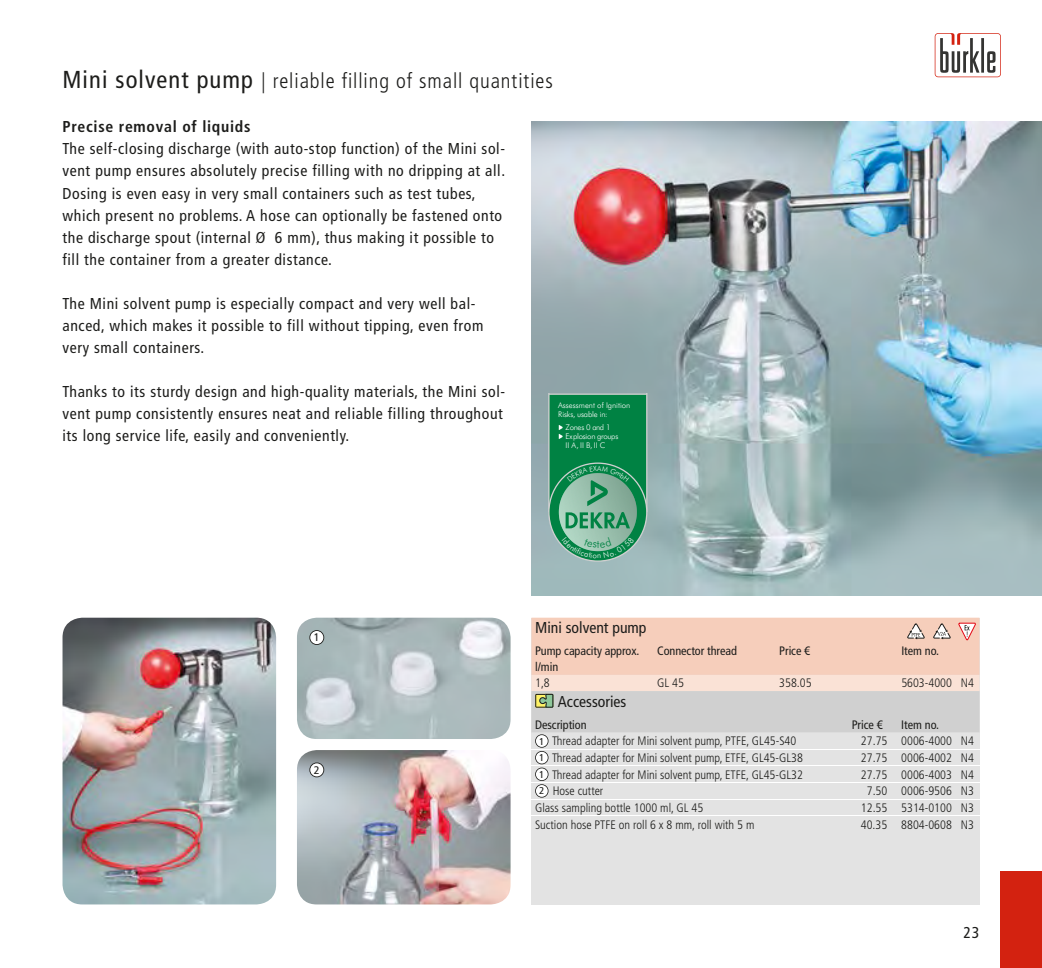
<style>
.page{position:relative;width:1042px;height:968px;background:#fff}
.page>*{position:absolute;margin:0;border:0;box-sizing:border-box;transform-origin:0 0}
.t1{font:300 condensed 21px "Frutiger";letter-spacing:.045em;color:#1d1d1b}
.t2{font:condensed 15.75px/22.1px "Frutiger";letter-spacing:.04em;color:#1d1d1b}
.t3{font:condensed 15.75px "Frutiger";color:#1d1d1b}
.t4{font:700 condensed 15.75px "Frutiger";letter-spacing:.045em;color:#1d1d1b}
.t5{font:300 condensed 12.25px "Frutiger";color:#1d1d1b}
.t6{font:condensed 12.25px/15.8px "Frutiger";letter-spacing:-.005em;color:#1d1d1b}
.t7{font:condensed 11.03px "Frutiger";color:#1d1d1b;scale:1.11 1}
.t8{font:condensed 9.97px/16.6px "Frutiger";color:#1d1d1b;text-align:justify;scale:1.11 1}
.t9{font:300 7.88px/8.9px "Futura BT";letter-spacing:-.01em;color:#fff}
.s1{font-weight:400;font-size:24.5px}
</style>
<div class="page">
<svg style="left:934px;top:33px;width:67px;height:44px"></svg>
<div style="left:1000px;top:871px;width:42px;height:96px;background:#d32210"></div>
<img style="left:63px;top:617px;width:213px;height:287px">
<img style="left:297px;top:617px;width:213px;height:122px">
<img style="left:297px;top:750px;width:213px;height:154px">
<svg style="left:309px;top:630px;width:15px;height:15px"></svg>
<svg style="left:309px;top:762px;width:15px;height:15px"></svg>
<img style="left:531px;top:121px;width:511px;height:474px">
<div style="left:531px;top:617px;width:448px;height:287px;background:#e3e3e3"></div>
<svg style="left:531px;top:799px;width:448px;height:1px"></svg>
<hr style="left:531px;top:815px;width:317px;height:1px;background:#fff">
<hr style="left:848px;top:815px;width:43px;height:1px;background:#fff">
<hr style="left:897px;top:815px;width:60px;height:1px;background:#fff">
<svg style="left:957px;top:815px;width:22px;height:1px"></svg>
<svg style="left:531px;top:617px;width:448px;height:181px"></svg>
<svg style="left:548px;top:393px;width:99px;height:165px;background:#379769"></svg>
<h1 class="t1" style="left:63px;top:69px;width:492px"><span class="s1">Mini solvent pump</span> | reliable filling of small quantities</h1>
<p class="t4" style="left:63px;top:117px;width:189px">Precise removal of liquids</p>
<p class="t2" style="left:63px;top:138px;width:444px">The self-closing discharge (with auto-stop function) of the Mini sol&shy;vent pump ensures absolutely precise filling with no dripping at all.<br>Dosing is even easy in very small containers such as test tubes, which present no problems. A hose can optionally be fastened onto the discharge spout (internal Ø 6 mm), thus making it possible to fill the container from a greater distance.</p>
<p class="t2" style="left:63px;top:292px;width:422px">The Mini solvent pump is especially compact and very well bal&shy;anced, which makes it possible to fill without tipping, even from very small containers.</p>
<p class="t2" style="left:63px;top:380px;width:444px">Thanks to its sturdy design and high-quality materials, the Mini sol&shy;vent pump consistently ensures neat and reliable filling throughout its long service life, easily and conveniently.</p>
<p class="t9" style="left:558px;top:400px;width:74px">Assessment of Ignition<br>Risks, usable in:</p>
<p class="t9" style="left:566px;top:423px;width:54px">Zones 0 and 1<br>Explosion groups<br>II A, II B, II C</p>
<p class="t7" style="left:314px;top:631px;width:7px">1</p>
<p class="t7" style="left:314px;top:763px;width:7px">2</p>
<p class="t3" style="left:535px;top:618px;width:113px">Mini solvent pump</p>
<p class="t6" style="left:535px;top:643px;width:106px">Pump capacity approx. l/min</p>
<p class="t6" style="left:657px;top:643px;width:81px">Connector thread</p>
<p class="t6" style="left:779px;top:643px;width:32px">Price €</p>
<p class="t6" style="left:901px;top:643px;width:39px">Item no.</p>
<p class="t5" style="left:535px;top:676px;width:16px">1,8</p>
<p class="t5" style="left:657px;top:676px;width:28px">GL 45</p>
<p class="t5" style="left:779px;top:676px;width:34px">358.05</p>
<p class="t5" style="left:901px;top:676px;width:74px">5603-4000 N4</p>
<p class="t3" style="left:558px;top:692px;width:70px">Accessories</p>
<p class="t6" style="left:535px;top:716px;width:53px">Description</p>
<p class="t6" style="left:851px;top:716px;width:32px">Price €</p>
<p class="t6" style="left:901px;top:716px;width:39px">Item no.</p>
<p class="t5" style="left:552px;top:734px;width:246px">Thread adapter for Mini solvent pump, PTFE, GL45-S40</p>
<p class="t5" style="left:861px;top:734px;width:115px">27.75 0006-4000 N4</p>
<p class="t5" style="left:552px;top:750px;width:252px">Thread adapter for Mini solvent pump, ETFE, GL45-GL38</p>
<p class="t5" style="left:861px;top:750px;width:115px">27.75 0006-4002 N4</p>
<p class="t5" style="left:552px;top:767px;width:252px">Thread adapter for Mini solvent pump, ETFE, GL45-GL32</p>
<p class="t5" style="left:861px;top:767px;width:115px">27.75 0006-4003 N4</p>
<p class="t5" style="left:553px;top:784px;width:52px">Hose cutter</p>
<p class="t5" style="left:867px;top:784px;width:109px">7.50 0006-9506 N3</p>
<p class="t5" style="left:535px;top:800px;width:170px">Glass sampling bottle 1000 ml, GL 45</p>
<p class="t5" style="left:861px;top:800px;width:115px">12.55 5314-0100 N3</p>
<p class="t5" style="left:535px;top:817px;width:221px">Suction hose PTFE on roll 6 x 8 mm, roll with 5 m</p>
<p class="t5" style="left:861px;top:817px;width:115px">40.35 8804-0608 N3</p>
<p class="t8" style="left:539px;top:732px;width:6px">1<br>1<br>1<br>2</p>
<p class="t2" style="left:963px;top:921px;width:17px">23</p>
</div>
